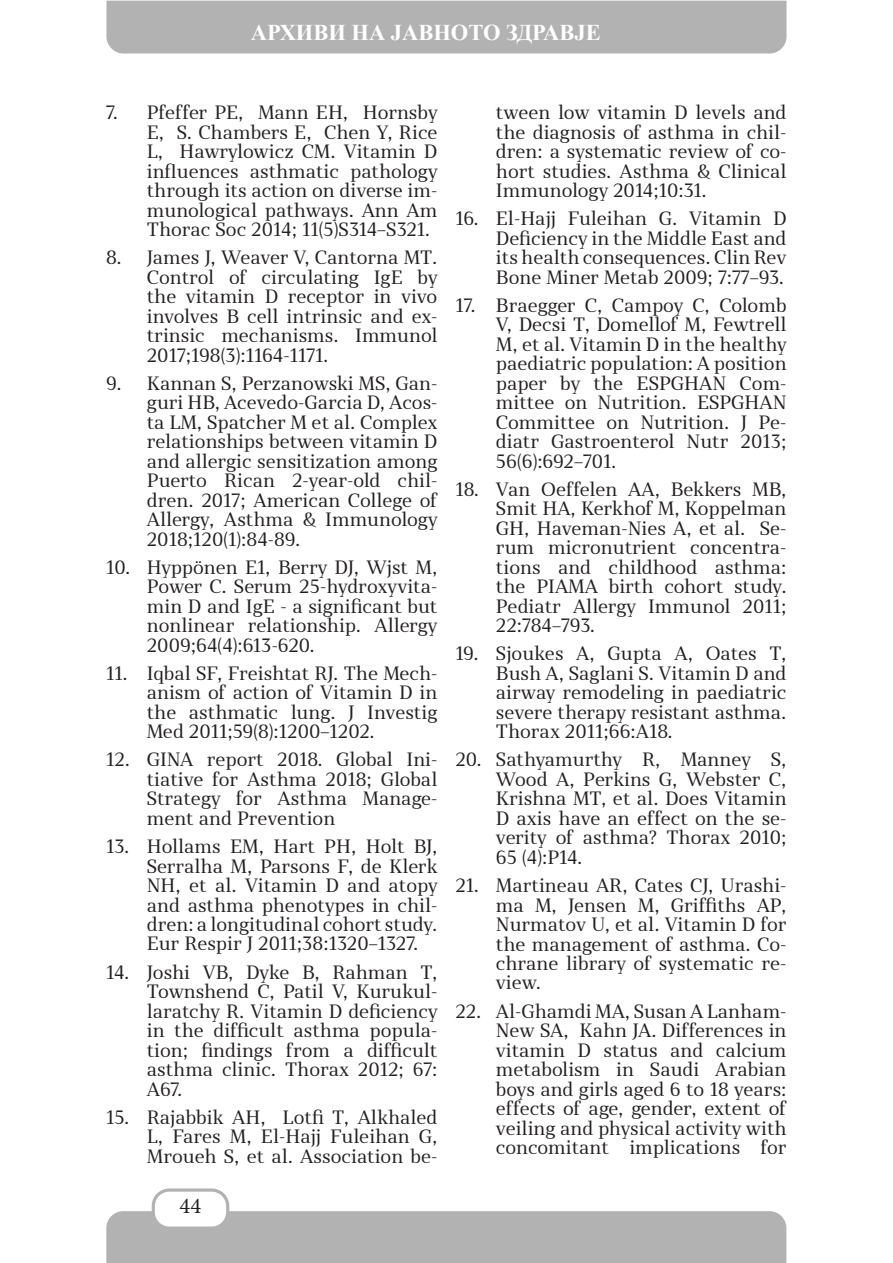
<style>
.page{position:relative;width:893px;height:1263px;background:#fff}
.page>*{position:absolute;margin:0;border:0;box-sizing:border-box;transform-origin:0 0}
.t1{font:700 22.5px "Times New Roman";color:#fff}
.t2{font:22.5px "Minion Pro";color:#231f20}
.t3{font:18px/19.5px "Skola Serif";color:#231f20;text-align:justify}
</style>
<div class="page">
<div style="left:106px;top:1px;width:680px;height:53px;background:#b2b2b2"></div>
<div style="left:106px;top:1211px;width:680px;height:52px;background:#b2b2b2"></div>
<div style="left:153px;top:1190px;width:75px;height:38px;background:#fff;border-radius:16px"></div>
<div style="left:152px;top:1188px;width:77px;height:42px;border:3px solid #b2b2b2;border-radius:16px"></div>
<p class="t1" style="left:251px;top:17px;width:351px">АРХИВИ НА ЈАВНОТО ЗДРАВЈЕ</p>
<p class="t3" style="left:147px;top:103px;width:292px;text-indent:-40px">7. Pfeffer PE, Mann EH, Hornsby E, S. Chambers E, Chen Y, Rice L, Hawrylowicz CM. Vitamin D influences asthmatic pathology through its action on diverse im&shy;munological pathways. Ann Am Thorac Soc 2014; 11(5)S314–S321.</p>
<p class="t3" style="left:147px;top:248px;width:292px;text-indent:-40px">8. James J, Weaver V, Cantorna MT.<br>Control of circulating IgE by the vitamin D receptor in vivo involves B cell intrinsic and ex&shy;trinsic mechanisms. Immunol 2017;198(3):1164-1171.</p>
<p class="t3" style="left:147px;top:373px;width:292px;text-indent:-41px">9. Kannan S, Perzanowski MS, Gan&shy;guri HB, Acevedo-Garcia D, Acos&shy;ta LM, Spatcher M et al. Complex relationships between vitamin D and allergic sensitization among Puerto Rican 2-year-old chil&shy;dren. 2017; American College of Allergy, Asthma &amp; Immunology 2018;120(1):84-89.</p>
<p class="t3" style="left:147px;top:557px;width:292px;text-indent:-40px">10. Hyppönen E1, Berry DJ, Wjst M, Power C. Serum 25-hydroxyvita&shy;min D and IgE - a significant but nonlinear relationship. Allergy 2009;64(4):613-620.</p>
<p class="t3" style="left:147px;top:663px;width:292px;text-indent:-41px">11. Iqbal SF, Freishtat RJ. The Mech&shy;anism of action of Vitamin D in the asthmatic lung. J Investig Med 2011;59(8):1200–1202.</p>
<p class="t3" style="left:147px;top:750px;width:292px;text-indent:-41px">12. GINA report 2018. Global Ini&shy;tiative for Asthma 2018; Global Strategy for Asthma Manage&shy;ment and Prevention</p>
<p class="t3" style="left:147px;top:836px;width:292px;text-indent:-40px">13. Hollams EM, Hart PH, Holt BJ, Serralha M, Parsons F, de Klerk NH, et al. Vitamin D and atopy and asthma phenotypes in chil&shy;dren: a longitudinal cohort study.<br>Eur Respir J 2011;38:1320–1327.</p>
<p class="t3" style="left:147px;top:962px;width:292px;text-indent:-40px">14. Joshi VB, Dyke B, Rahman T, Townshend C, Patil V, Kurukul&shy;laratchy R. Vitamin D deficiency in the difficult asthma popula&shy;tion; findings from a difficult asthma clinic. Thorax 2012; 67:<br>A67.</p>
<p class="t3" style="left:147px;top:1107px;width:292px;text-indent:-40px">15. Rajabbik AH, Lotfi T, Alkhaled L, Fares M, El-Hajj Fuleihan G, Mroueh S, et al. Аssociation be-</p>
<p class="t2" style="left:180px;top:1190px;width:23px">44</p>
<p class="t3" style="left:496px;top:103px;width:292px">tween low vitamin D levels and the diagnosis of asthma in chil&shy;dren: a systematic review of co&shy;hort studies. Asthma &amp; Clinical Immunology 2014;10:31.</p>
<p class="t3" style="left:496px;top:209px;width:292px;text-indent:-40px">16. El-Hajj Fuleihan G. Vitamin D Deficiency in the Middle East and its health consequences. Clin Rev Bone Miner Metab 2009; 7:77–93.</p>
<p class="t3" style="left:496px;top:295px;width:292px;text-indent:-40px">17. Braegger C, Campoy C, Colomb V, Decsi T, Domellof M, Fewtrell M, et al. Vitamin D in the healthy paediatric population: A position paper by the ESPGHAN Com&shy;mittee on Nutrition. ESPGHAN Committee on Nutrition. J Pe&shy;diatr Gastroenterol Nutr 2013; 56(6):692–701.</p>
<p class="t3" style="left:496px;top:479px;width:292px;text-indent:-40px">18. Van Oeffelen AA, Bekkers MB, Smit HA, Kerkhof M, Koppelman GH, Haveman-Nies A, et al. Se&shy;rum micronutrient concentra&shy;tions and childhood asthma: the PIAMA birth cohort study.<br>Pediatr Allergy Immunol 2011; 22:784–793.</p>
<p class="t3" style="left:496px;top:644px;width:292px;text-indent:-40px">19. Sjoukes A, Gupta A, Oates T, Bush A, Saglani S. Vitamin D and airway remodeling in paediatric severe therapy resistant asthma.<br>Thorax 2011;66:A18.</p>
<p class="t3" style="left:496px;top:750px;width:292px;text-indent:-40px">20. Sathyamurthy R, Manney S, Wood A, Perkins G, Webster C, Krishna MT, et al. Does Vitamin D axis have an effect on the se&shy;verity of asthma? Thorax 2010; 65 (4):P14.</p>
<p class="t3" style="left:496px;top:875px;width:292px;text-indent:-41px">21. Martineau AR, Cates CJ, Urashi&shy;ma M, Jensen M, Griffiths AP, Nurmatov U, et al. Vitamin D for the management of asthma. Co&shy;chrane library of systematic re&shy;view.</p>
<p class="t3" style="left:496px;top:1001px;width:292px;text-indent:-40px">22. Al-Ghamdi MA, Susan A Lanham-New SA, Kahn JA. Differences in vitamin D status and calcium metabolism in Saudi Arabian boys and girls aged 6 to 18 years: effects of age, gender, extent of veiling and physical activity with concomitant implications for</p>
</div>
